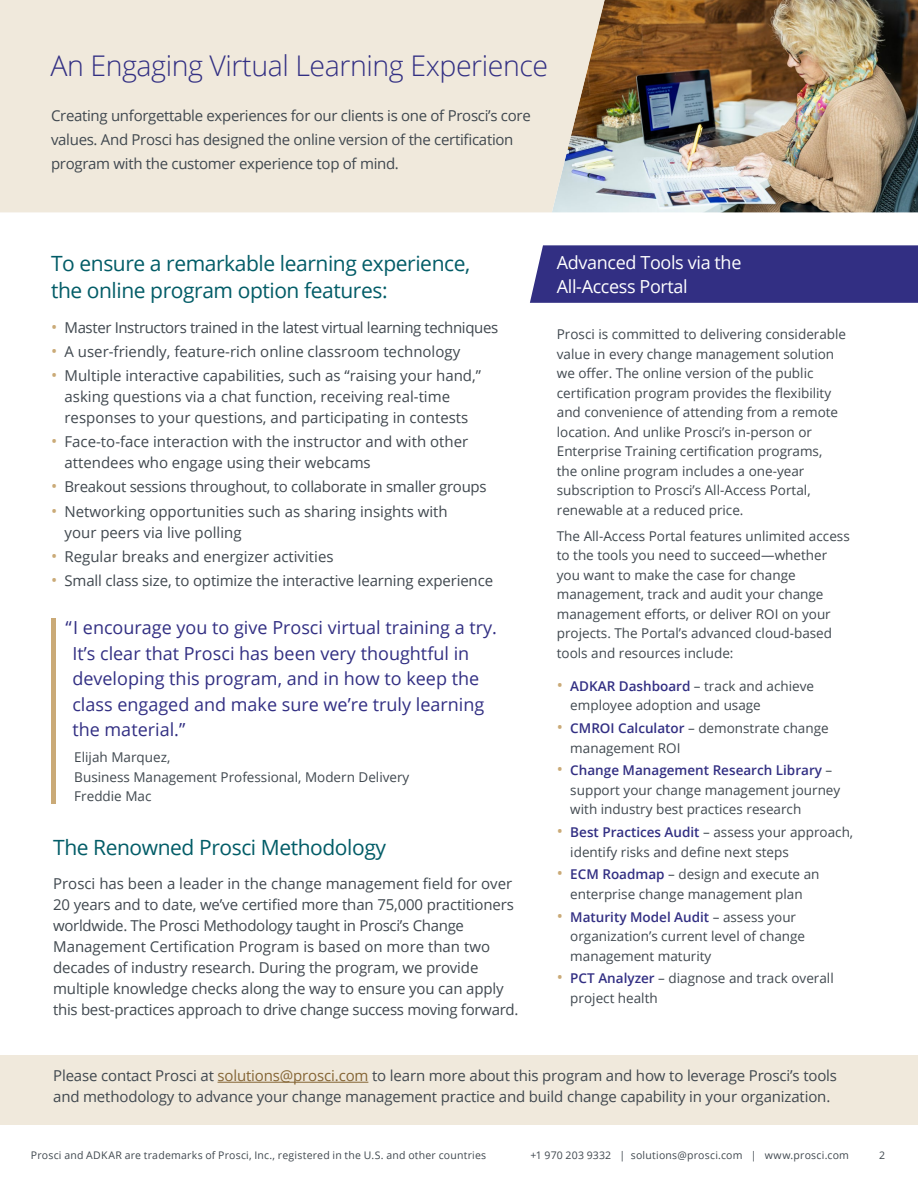
<style>
.page{position:relative;width:918px;height:1188px;background:#fff}
.page>*{position:absolute;margin:0;border:0;box-sizing:border-box;transform-origin:0 0}
.t1{font:300 28.5px "Open Sans";letter-spacing:-.015em;color:#322f83}
.t2{font:21px/27px "Open Sans";letter-spacing:-.02em;color:#025c67}
.t3{font:18px/25.5px "Open Sans";color:#322f83}
.t4{font:18px/24px "Open Sans";letter-spacing:-.02em;color:#fff}
.t5{font:16.5px "Open Sans";color:#caaa77}
.t6{font:15px/21px "Open Sans";letter-spacing:-.01em;color:#40484f}
.t7{font:13.5px/19.5px "Open Sans";color:#40484f}
.t8{font:600 13.5px/22.8px "Open Sans";color:#322f83}
.t9{font:10.5px "Open Sans";letter-spacing:.02em;color:#40484f}
.s1{font-size:16.5px;color:#caaa77}
.s2{font-weight:600;color:#322f83}
.s3{font-weight:400;color:#40484f}
.s4{color:#856534}
</style>
<div class="page">
<div style="left:0;top:1055px;width:918px;height:70px;background:#f0e9dc"></div>
<img style="left:605px;top:0;width:313px;height:212px">
<hr style="left:218px;top:1082px;width:150px;height:1px;background:#856534">
<div style="left:0;top:0;width:605px;height:212px;background:#f0e9dc"></div>
<div style="left:530px;top:245px;width:388px;height:58px;background:#322f83"></div>
<svg style="left:51px;top:618px;width:5px;height:186px"></svg>
<h1 class="t1" style="left:50px;top:46px;width:499px">An Engaging Virtual Learning Experience</h1>
<p class="t6" style="left:51px;top:103px;width:481px;line-height:24px">Creating unforgettable experiences for our clients is one of Proscis’ core values. And Prosci has designed the online version of the certification program with the customer experience top of mind.</p>
<h2 class="t2" style="left:51px;top:249px;width:421px">To ensure a remarkable learning experience, the online program option features:</h2>
<p class="t6" style="left:51px;top:316px;width:449px"><span class="s1">•</span> Master Instructors trained in the latest virtual learning techniques</p>
<p class="t6" style="left:51px;top:340px;width:411px"><span class="s1">•</span> A user-friendly, feature-rich online classroom technology</p>
<p class="t6" style="left:65px;top:365px;width:418px;text-indent:-14px"><span class="s1">•</span> Multiple interactive capabilities, such as “raising your hand “, asking questions via a chat function, receiving real-time responses to your questions, and participating in contests</p>
<p class="t6" style="left:65px;top:431px;width:405px;text-indent:-14px"><span class="s1">•</span> Face-to-face interaction with the instructor and with other attendees who engage using their webcams</p>
<p class="t6" style="left:51px;top:476px;width:437px"><span class="s1">•</span> Breakout sessions throughout to, collaborate in smaller groups</p>
<p class="t6" style="left:65px;top:500px;width:385px;text-indent:-14px"><span class="s1">•</span> Networking opportunities such as sharing insights with your peers via live polling</p>
<p class="t6" style="left:51px;top:546px;width:284px"><span class="s1">•</span> Regular breaks and energizer activities</p>
<p class="t6" style="left:51px;top:570px;width:444px"><span class="s1">•</span> Small class size to, optimize the interactive learning experience</p>
<p class="t3" style="left:72px;top:614px;width:426px;text-indent:-7px">I“ encourage you to give Prosci virtual training a try.<br>It s’ clear that Prosci has been very thoughtful in developing this program, and in how to keep the class engaged and make sure we r e’ truly learning the material “.</p>
<p class="t7" style="left:74px;top:747px;width:337px">Elijah Marquez,<br>Business Management Professional, Modern Delivery<br>Freddie Mac</p>
<h2 class="t2" style="left:53px;top:833px;width:334px">The Renowned Prosci Methodology</h2>
<p class="t6" style="left:53px;top:873px;width:467px">Prosci has been a leader in the change management field for over 20 years and to date, we’ve certified more than 75,000 practitioners worldwide. The Prosci Methodology taught in Proscis’ Change Management Certification Program is based on more than two decades of industry research. During the program, we provide multiple knowledge checks along the way to ensure you can apply this best-practices approach to drive change success moving forward.</p>
<p class="t4" style="left:557px;top:250px;width:186px">Advanced Tools via the<br>All-Access Portal</p>
<p class="t7" style="left:557px;top:324px;width:291px">Prosci is committed to delivering considerable value in every change management solution we offer. The online version of the public certification program provides the flexibility and convenience of attending from a remote location. And unlike Prosci i ns’ -person or Enterprise Training certification programs, the online program includes a one-year subscription to Prosci s’ All-Access Portal, renewable at a reduced price.</p>
<p class="t7" style="left:557px;top:526px;width:294px">The All-Access Portal features unlimited access to the tools you need to succeed—whether you want to make the case for change management, track and audit your change management efforts, or deliver ROI on your projects. The Portal s’ advanced cloud-based tools and resources include:</p>
<p class="t7" style="left:570px;top:676px;width:245px"><span class="s2">ADKAR Dashboard</span> – track and achieve</p>
<p class="t5" style="left:557px;top:674px;width:8px">•</p>
<p class="t5" style="left:557px;top:716px;width:8px">•</p>
<p class="t5" style="left:557px;top:758px;width:8px">•</p>
<p class="t5" style="left:557px;top:820px;width:8px">•</p>
<p class="t5" style="left:557px;top:862px;width:8px">•</p>
<p class="t5" style="left:557px;top:904px;width:8px">•</p>
<p class="t5" style="left:557px;top:966px;width:8px">•</p>
<p class="t7" style="left:570px;top:694px;width:260px;line-height:22.8px">employee adoption and usage<br><span class="s2">CMROI Calculator</span> – demonstrate change</p>
<p class="t8" style="left:570px;top:736px;width:263px"><span class="s3">management ROI<br></span>Change Management Research Library <span class="s3">–</span></p>
<p class="t7" style="left:570px;top:780px;width:272px">support your change management journey with industry best practices research</p>
<p class="t7" style="left:570px;top:822px;width:284px"><span class="s2">Best Practices Audit</span> – assess your approach,</p>
<p class="t7" style="left:570px;top:840px;width:251px;line-height:22.8px">identify risks and define next steps<br><span class="s2">ECM Roadmap</span> – design and execute an</p>
<p class="t7" style="left:570px;top:882px;width:234px;line-height:22.8px">enterprise change management plan<br><span class="s2">Maturity Model Audit</span> – assess your</p>
<p class="t7" style="left:570px;top:926px;width:236px">organization s’ current level of change management maturity</p>
<p class="t7" style="left:570px;top:968px;width:265px"><span class="s2">PCT Analyzer</span> – diagnose and track overall</p>
<p class="t7" style="left:570px;top:988px;width:89px">project health</p>
<p class="t6" style="left:53px;top:1065px;width:785px">Please contact Prosci at <span class="s4">solutions@prosci.com</span> to learn more about this program and how to leverage Prosci s’ tools and methodology to advance your change management practice and build change capability in your organization.</p>
<p class="t9" style="left:31px;top:1148px;width:457px">Prosci and ADKAR are trademarks of Prosci, Inc., registered in the U .S. and other countries</p>
<p class="t9" style="left:530px;top:1148px;width:82px">+1 970 203 9332</p>
<p class="t9" style="left:620px;top:1148px;width:7px">|</p>
<p class="t9" style="left:631px;top:1148px;width:113px">solutions@prosci.com</p>
<p class="t9" style="left:751px;top:1148px;width:7px">|</p>
<p class="t9" style="left:765px;top:1148px;width:86px">www.prosci.com</p>
<p class="t9" style="left:879px;top:1148px;width:8px">2</p>
</div>
